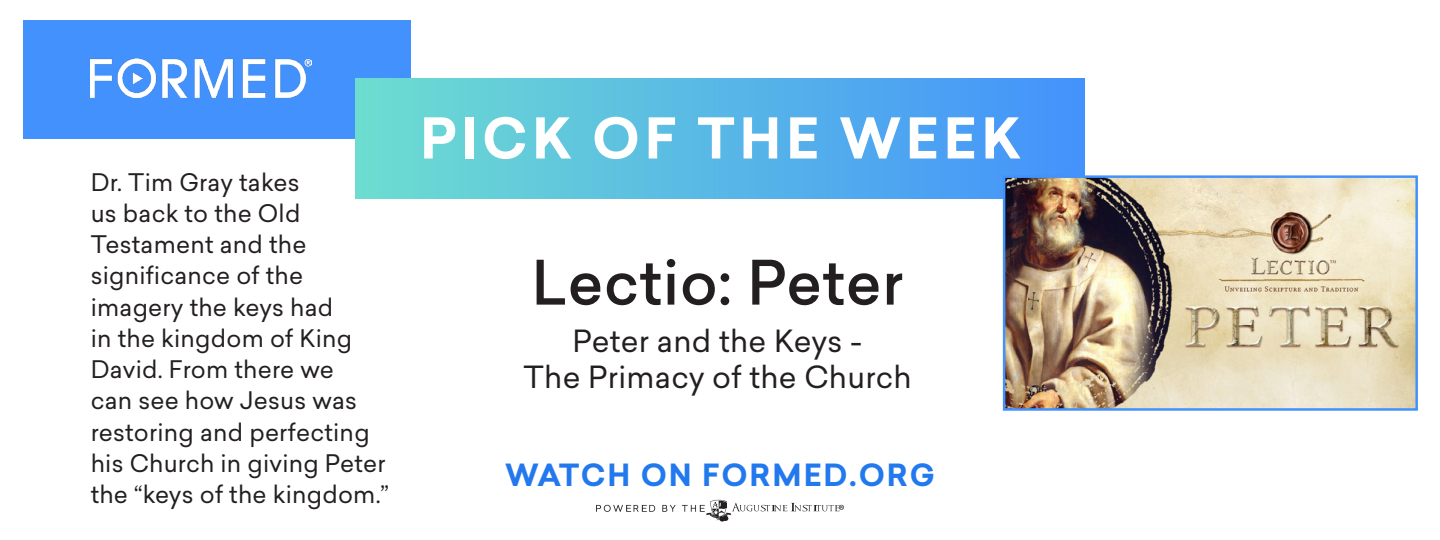
<style>
.page{position:relative;width:1440px;height:540px;background:#fff}
.page>*{position:absolute;margin:0;border:0;box-sizing:border-box;transform-origin:0 0}
.t1{font:500 60px "Sailec";letter-spacing:.01em;color:#231f20}
.t2{font:700 55px "Sailec";letter-spacing:.08em;color:#fff}
.t3{font:30px "Sailec";letter-spacing:.01em;color:#231f20}
.t4{font:700 30px "Sailec";letter-spacing:.06em;color:#2278ed}
.t5{font:23.75px/31.2px "Sailec";letter-spacing:.01em;color:#231f20}
</style>
<div class="page">
<svg style="left:596px;top:505px;width:59px;height:7px"></svg>
<svg style="left:662px;top:505px;width:14px;height:7px"></svg>
<svg style="left:682px;top:500px;width:162px;height:22px"></svg>
<div style="left:23px;top:20px;width:388px;height:119px;background:#4391fc"></div>
<img style="left:91px;top:59px;width:221px;height:39px">
<div style="left:356px;top:78px;width:728px;height:121px;background:linear-gradient(to right,#6dddd0,#4392fc)"></div>
<img style="left:1006px;top:178px;width:409px;height:230px">
<div style="left:1003px;top:175px;width:415px;height:236px;border:2px solid #4391fc"></div>
<p class="t5" style="left:91px;top:166px;width:300px">Dr. Tim Gray takes<br>us back to the Old<br>Testament and the significance of the imagery the keys had<br>in the kingdom of King<br>David. From there we<br>can see how Jesus was restoring and perfecting his Church in giving Peter the “keys of the kingdom.”</p>
<p class="t2" style="left:420px;top:99px;width:602px">PICK OF THE WEEK</p>
<p class="t1" style="left:532px;top:240px;width:373px">Lectio: Peter</p>
<p class="t3" style="left:573px;top:320px;width:291px">Peter and the Keys -</p>
<p class="t3" style="left:524px;top:356px;width:389px">The Primacy of the Church</p>
<p class="t4" style="left:505px;top:453px;width:431px">WATCH ON FORMED.ORG</p>
</div>
